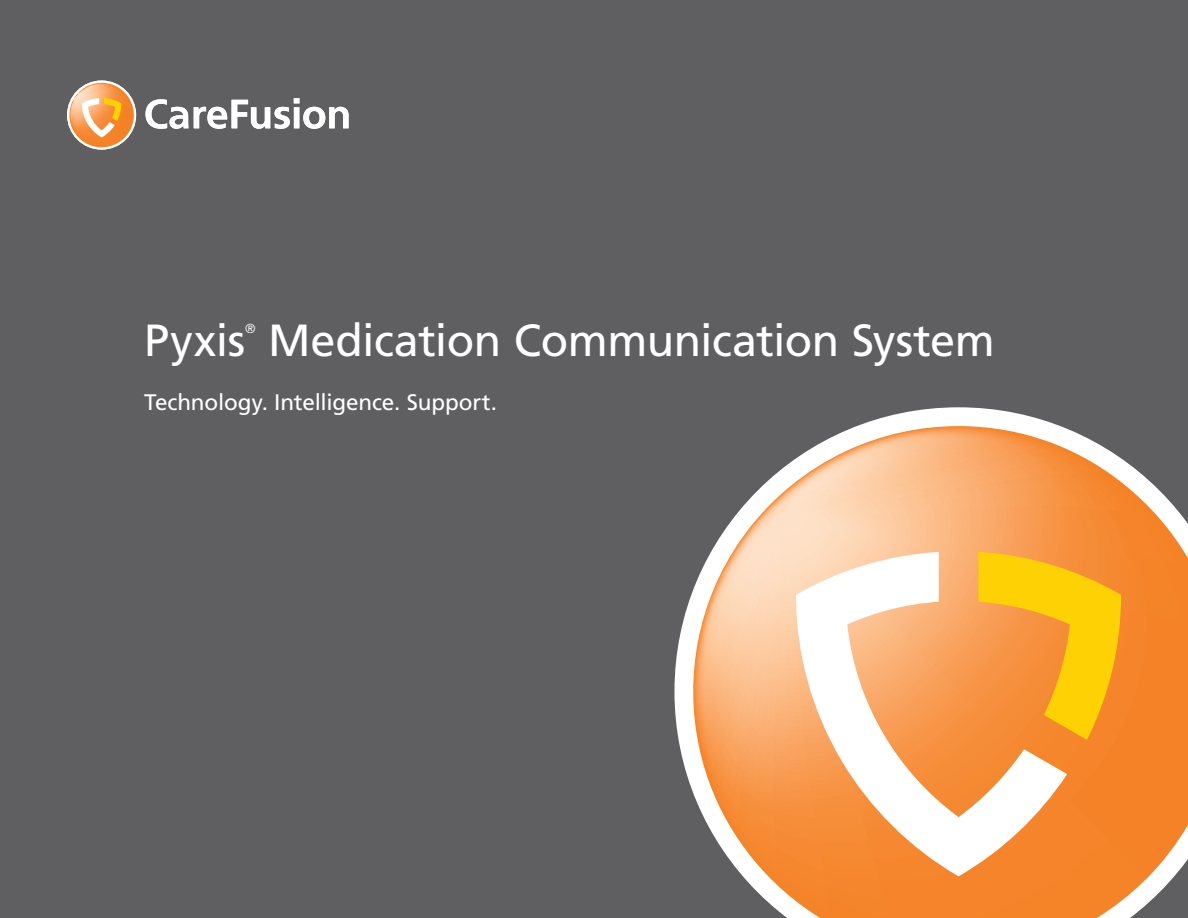
<style>
.page{position:relative;width:1188px;height:918px;background:#5f5f62}
.page>*{position:absolute;margin:0;border:0;box-sizing:border-box;transform-origin:0 0}
.t1{font:45px "Frutiger";letter-spacing:-.01em;color:#fff}
.t2{font:22.5px "Frutiger";letter-spacing:-.01em;color:#fff}
.t3{font:300 13.05px "Frutiger";color:#fff}
</style>
<div class="page">
<svg style="left:674px;top:407px;width:386px;height:385px"></svg>
<svg style="left:693px;top:426px;width:495px;height:492px;background:#e2a06b"></svg>
<svg style="left:1067px;top:552px;width:54px;height:188px;background:#fbb912"></svg>
<svg style="left:796px;top:552px;width:271px;height:324px;background:#f9ba7e"></svg>
<svg style="left:146px;top:98px;width:203px;height:31px"></svg>
<svg style="left:69px;top:83px;width:66px;height:66px;background:#e1a46e"></svg>
<p class="t1" style="left:144px;top:314px;width:103px">Pyxis</p>
<p class="t3" style="left:245px;top:321px;width:12px">®</p>
<p class="t1" style="left:268px;top:314px;width:728px">Medication Communication System</p>
<p class="t2" style="left:144px;top:389px;width:354px">Technology. Intelligence. Support.</p>
</div>
